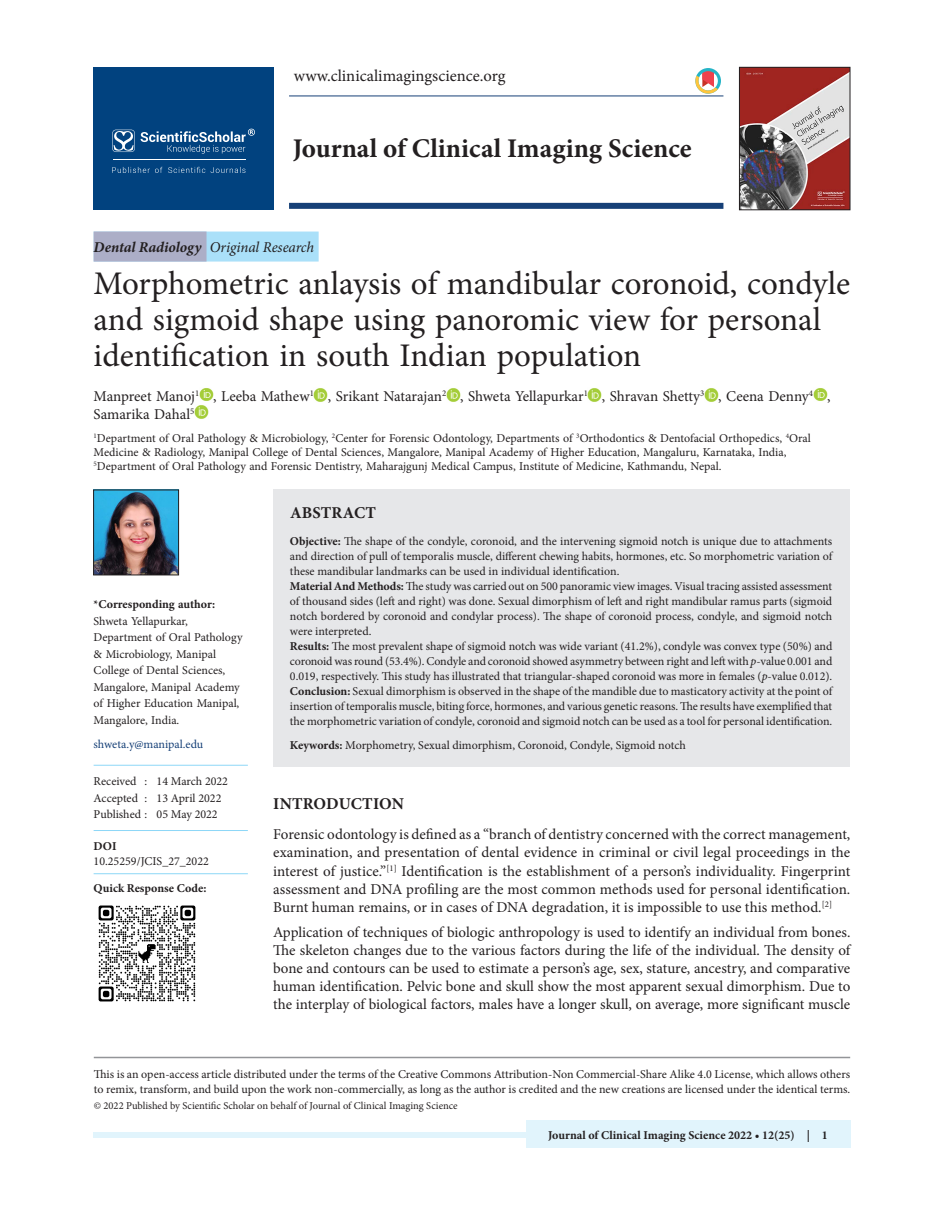
<style>
.page{position:relative;width:944px;height:1214px;background:#fff}
.page>*{position:absolute;margin:0;border:0;box-sizing:border-box;transform-origin:0 0}
.t1{font:33px/36px "Minion Pro";letter-spacing:-.005em;color:#231f20}
.t2{font:700 27px "Minion Pro";color:#231f20}
.t3{font:16.5px "Minion Pro";color:#231f20}
.t4{font:700 16.5px "Minion Pro";letter-spacing:.01em;color:#231f20}
.t5{font:15px/18px "Minion Pro";color:#231f20;text-align:justify}
.t6{font:italic 15px "Minion Pro";letter-spacing:-.01em;color:#231f20}
.t7{font:12px/15px "Minion Pro";letter-spacing:-.005em;color:#231f20}
.t8{font:700 12px "Minion Pro";color:#231f20}
.t9{font:12px "Minion Pro";letter-spacing:-.005em;color:#164077}
.t10{font:10.5px "Minion Pro";color:#231f20}
.s1{font-weight:700}
.s2{font-style:italic}
</style>
<div class="page">
<img style="left:741px;top:69px;width:107px;height:139px">
<div style="left:739px;top:67px;width:111px;height:143px;border:1px solid #231f20"></div>
<hr style="left:94px;top:1056px;width:756px;height:2px;background:#939598">
<div style="left:94px;top:1132px;width:756px;height:5px;background:#e1f4fc"></div>
<div style="left:526px;top:1120px;width:324px;height:28px;background:#e1f4fc"></div>
<div style="left:93px;top:67px;width:180px;height:143px;background:#01427f"></div>
<svg style="left:112px;top:167px;width:133px;height:6px"></svg>
<svg style="left:112px;top:129px;width:143px;height:25px"></svg>
<hr style="left:113px;top:159px;width:132px;height:1px;background:#fff">
<hr style="left:289px;top:96px;width:434px;height:1px;background:#164077">
<div style="left:289px;top:203px;width:434px;height:6px;background:#164077"></div>
<div style="left:94px;top:231px;width:224px;height:30px;background:#aae0f9"></div>
<div style="left:94px;top:231px;width:112px;height:30px;background:#acaec7"></div>
<svg style="left:695px;top:68px;width:25px;height:26px"></svg>
<div style="left:273px;top:489px;width:577px;height:43px;background:#e6e7e9"></div>
<div style="left:273px;top:530px;width:577px;height:54px;background:#e6e7e9"></div>
<div style="left:273px;top:575px;width:577px;height:69px;background:#e6e7e9"></div>
<div style="left:273px;top:635px;width:577px;height:54px;background:#e6e7e9"></div>
<div style="left:273px;top:680px;width:577px;height:54px;background:#e6e7e9"></div>
<div style="left:273px;top:722px;width:577px;height:45px;background:#e6e7e9"></div>
<img style="left:199px;top:388px;width:14px;height:13px">
<img style="left:314px;top:388px;width:14px;height:14px">
<img style="left:446px;top:388px;width:14px;height:14px">
<img style="left:588px;top:388px;width:14px;height:14px">
<img style="left:704px;top:388px;width:14px;height:14px">
<img style="left:813px;top:388px;width:14px;height:13px">
<img style="left:194px;top:405px;width:14px;height:14px">
<img style="left:95px;top:492px;width:82px;height:81px">
<div style="left:93px;top:490px;width:86px;height:85px;border:1px solid #231f20"></div>
<hr style="left:94px;top:765px;width:154px;height:1px;background:#8dd7f7">
<hr style="left:94px;top:830px;width:154px;height:1px;background:#8dd7f7">
<hr style="left:94px;top:873px;width:154px;height:1px;background:#8dd7f7">
<img style="left:98px;top:905px;width:98px;height:97px">
<h3 class="t3" style="left:294px;top:64px;width:213px">www.clinicalimagingscience.org</h3>
<h2 class="t2" style="left:293px;top:129px;width:400px">Journal of Clinical Imaging Science</h2>
<p class="t6" style="left:94px;top:237px;width:222px"><span class="s1">Dental Radiology</span> Original Research</p>
<h1 class="t1" style="left:94px;top:265px;width:758px">Morphometric anlaysis of mandibular coronoid, condyle and sigmoid shape using panoromic view for personal identification in south Indian population</h1>
<p class="t5" style="left:94px;top:387px;width:738px">Manpreet Manoj<sup>1</sup> , Leeba Mathew<sup>1</sup> , Srikant Natarajan<sup>2</sup> , Shweta Yellapurkar<sup>1</sup> , Shravan Shetty<sup>3</sup> , Ceena Denny<sup>4</sup> ,<br>Samarika Dahal<sup>5</sup></p>
<p class="t7" style="left:94px;top:430px;width:718px;line-height:14.4px"><sup>1</sup>Department of Oral Pathology &amp; Microbiology, <sup>2</sup>Center for Forensic Odontology, Departments of <sup>3</sup>Orthodontics &amp; Dentofacial Orthopedics, <sup>4</sup>Oral<br>Medicine &amp; Radiology, Manipal College of Dental Sciences, Mangalore, Manipal Academy of Higher Education, Mangaluru, Karnataka, India,<br><sup>5</sup>Department of Oral Pathology and Forensic Dentistry, Maharajgunj Medical Campus, Institute of Medicine, Kathmandu, Nepal.</p>
<h3 class="t4" style="left:290px;top:501px;width:87px">ABSTRACT</h3>
<p class="t7" style="left:290px;top:533px;width:544px"><span class="s1">Objective:</span> The shape of the condyle, coronoid, and the intervening sigmoid notch is unique due to attachments and direction of pull of temporalis muscle, different chewing habits, hormones, etc. So morphometric variation of these mandibular landmarks can be used in individual identification.<br><span class="s1">Material And Methods:</span> The study was carried out on 500 panoramic view images. Visual tracing assisted assessment of thousand sides (left and right) was done. Sexual dimorphism of left and right mandibular ramus parts (sigmoid notch bordered by coronoid and condylar process). The shape of coronoid process, condyle, and sigmoid notch were interpreted.<br><span class="s1">Results:</span> The most prevalent shape of sigmoid notch was wide variant (41.2%), condyle was convex type (50%) and coronoid was round (53.4%). Condyle and coronoid showed asymmetry between right and left with <span class="s2">p</span>-value 0.001 and 0.019, respectively. This study has illustrated that triangular-shaped coronoid was more in females (<span class="s2">p</span>-value 0.012).<br><span class="s1">Conclusion:</span> Sexual dimorphism is observed in the shape of the mandible due to masticatory activity at the point of insertion of temporalis muscle, biting force, hormones, and various genetic reasons. The results have exemplified that the morphometric variation of condyle, coronoid and sigmoid notch can be used as a tool for personal identification.</p>
<p class="t7" style="left:290px;top:738px;width:397px"><span class="s1">Keywords:</span> Morphometry, Sexual dimorphism, Coronoid, Condyle, Sigmoid notch</p>
<p class="t8" style="left:94px;top:596px;width:123px">*Corresponding author:</p>
<p class="t7" style="left:94px;top:612px;width:150px;line-height:16.5px">Shweta Yellapurkar,<br>Department of Oral Pathology &amp; Microbiology, Manipal<br>College of Dental Sciences,<br>Mangalore, Manipal Academy of Higher Education Manipal,<br>Mangalore, India.</p>
<p class="t9" style="left:94px;top:735px;width:111px">shweta.y@manipal.edu</p>
<p class="t7" style="left:94px;top:773px;width:136px;line-height:16.5px">Received : 14 March 2022<br>Accepted : 13 April 2022<br>Published : 05 May 2022</p>
<p class="t8" style="left:94px;top:838px;width:24px">DOI</p>
<p class="t7" style="left:94px;top:854px;width:117px">10.25259/JCIS_27_2022</p>
<p class="t8" style="left:94px;top:880px;width:114px">Quick Response Code:</p>
<h3 class="t4" style="left:273px;top:792px;width:132px">INTRODUCTION</h3>
<p class="t5" style="left:273px;top:825px;width:578px">Forensic odontology is defined as a “branch of dentistry concerned with the correct management, examination, and presentation of dental evidence in criminal or civil legal proceedings in the interest of justice.”<sup>[1]</sup> Identification is the establishment of a person’s individuality. Fingerprint assessment and DNA profiling are the most common methods used for personal identification.<br>Burnt human remains, or in cases of DNA degradation, it is impossible to use this method.<sup>[2]</sup></p>
<p class="t5" style="left:273px;top:923px;width:578px">Application of techniques of biologic anthropology is used to identify an individual from bones.<br>The skeleton changes due to the various factors during the life of the individual. The density of bone and contours can be used to estimate a person’s age, sex, stature, ancestry, and comparative human identification. Pelvic bone and skull show the most apparent sexual dimorphism. Due to the interplay of biological factors, males have a longer skull, on average, more significant muscle</p>
<p class="t7" style="left:94px;top:1066px;width:758px">This is an open-access article distributed under the terms of the Creative Commons Attribution-Non Commercial-Share Alike 4.0 License, which allows others to remix, transform, and build upon the work non-commercially, as long as the author is credited and the new creations are licensed under the identical terms.</p>
<p class="t10" style="left:94px;top:1098px;width:365px">© 2022 Published by Scientific Scholar on behalf of Journal of Clinical Imaging Science</p>
<p class="t8" style="left:548px;top:1126px;width:281px">Journal of Clinical Imaging Science 2022 • 12(25) | 1</p>
</div>
